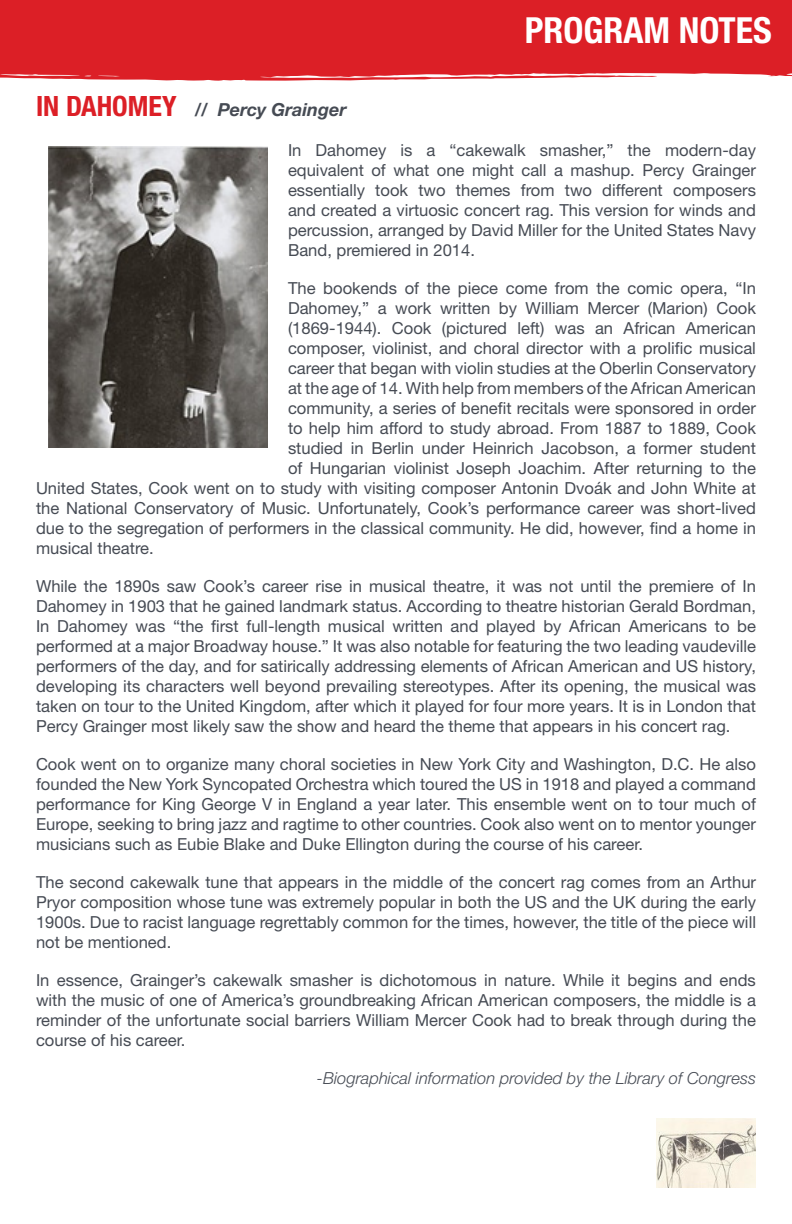
<style>
.page{position:relative;width:792px;height:1224px;background:#fff}
.page>*{position:absolute;margin:0;border:0;box-sizing:border-box;transform-origin:0 0}
.t1{font:700 condensed 36px "Helvetica Neue LT Std";color:#fff}
.t2{font:italic 700 18px "Helvetica Neue LT Std";color:#464b54}
.t3{font:16.6px/20px "Helvetica Neue LT Std";color:#464b54;text-align:justify}
.t4{font:italic 300 16.6px "Helvetica Neue LT Std";color:#464b54}
.s1{font-style:normal;font-stretch:condensed;font-size:28px;color:#dc1f26}
.s2{font-weight:500}
</style>
<div class="page">
<svg style="left:0;top:72px;width:792px;height:9px"></svg>
<div style="left:0;top:0;width:792px;height:72px;background:#dc1f26"></div>
<img style="left:49px;top:147px;width:218px;height:300px">
<div style="left:46px;top:144px;width:224px;height:306px;border:2px solid #fff"></div>
<img style="left:657px;top:1119px;width:99px;height:69px">
<p class="t2" style="left:36px;top:99px;width:312px"><span class="s1">IN DAHOMEY</span> <span class="s2">//</span> Percy Grainger</p>
<p class="t1" style="left:525px;top:8px;width:249px">PROGRAM NOTES</p>
<p class="t3" style="left:288px;top:140px;width:470px">In Dahomey is a “cakewalk smasher,” the modern-day equivalent of what one might call a mashup. Percy Grainger essentially took two themes from two different composers and created a virtuosic concert rag. This version for winds and percussion, arranged by David Miller for the United States Navy Band, premiered in 2014.</p>
<p class="t3" style="left:288px;top:278px;width:469px">The bookends of the piece come from the comic opera, “In</p>
<p class="t3" style="left:288px;top:298px;width:470px">Dahomey,” a work written by William Mercer (Marion) Cook</p>
<p class="t3" style="left:288px;top:318px;width:470px">(1869-1944). Cook (pictured left) was an African American</p>
<p class="t3" style="left:288px;top:338px;width:469px">composer, violinist, and choral director with a prolific musical</p>
<p class="t3" style="left:288px;top:358px;width:470px">career that began with violin studies at the Oberlin Conservatory</p>
<p class="t3" style="left:288px;top:378px;width:469px">at the age of 14. With help from members of the African American</p>
<p class="t3" style="left:288px;top:398px;width:470px">community, a series of benefit recitals were sponsored in order</p>
<p class="t3" style="left:288px;top:418px;width:469px">to help him afford to study abroad. From 1887 to 1889, Cook</p>
<p class="t3" style="left:288px;top:438px;width:470px">studied in Berlin under Heinrich Jacobson, a former student</p>
<p class="t3" style="left:288px;top:458px;width:469px">of Hungarian violinist Joseph Joachim. After returning to the</p>
<p class="t3" style="left:36px;top:478px;width:721px">United States, Cook went on to study with visiting composer Antonin Dvoák and John White at</p>
<p class="t3" style="left:36px;top:498px;width:721px">the National Conservatory of Music. Unfortunately, Cook’s performance career was short-lived</p>
<p class="t3" style="left:36px;top:518px;width:722px">due to the segregation of performers in the classical community. He did, however, find a home in</p>
<p class="t3" style="left:36px;top:538px;width:119px">musical theatre.</p>
<p class="t3" style="left:36px;top:576px;width:722px">While the 1890s saw Cook’s career rise in musical theatre, it was not until the premiere of In Dahomey in 1903 that he gained landmark status. According to theatre historian Gerald Bordman, In Dahomey was “the first full-length musical written and played by African Americans to be performed at a major Broadway house.” It was also notable for featuring the two leading vaudeville performers of the day, and for satirically addressing elements of African American and US history, developing its characters well beyond prevailing stereotypes. After its opening, the musical was taken on tour to the United Kingdom, after which it played for four more years. It is in London that Percy Grainger most likely saw the show and heard the theme that appears in his concert rag.</p>
<p class="t3" style="left:36px;top:754px;width:722px">Cook went on to organize many choral societies in New York City and Washington, D.C. He also founded the New York Syncopated Orchestra which toured the US in 1918 and played a command performance for King George V in England a year later. This ensemble went on to tour much of Europe, seeking to bring jazz and ragtime to other countries. Cook also went on to mentor younger musicians such as Eubie Blake and Duke Ellington during the course of his career.</p>
<p class="t3" style="left:36px;top:872px;width:722px">The second cakewalk tune that appears in the middle of the concert rag comes from an Arthur Pryor composition whose tune was extremely popular in both the US and the UK during the early 1900s. Due to racist language regrettably common for the times, however, the title of the piece will not be mentioned.</p>
<p class="t3" style="left:36px;top:970px;width:721px">In essence, Grainger’s cakewalk smasher is dichotomous in nature. While it begins and ends with the music of one of America’s groundbreaking African American composers, the middle is a reminder of the unfortunate social barriers William Mercer Cook had to break through during the course of his career.</p>
<p class="t4" style="left:317px;top:1068px;width:441px">-Biographical information provided by the Library of Congress</p>
</div>
